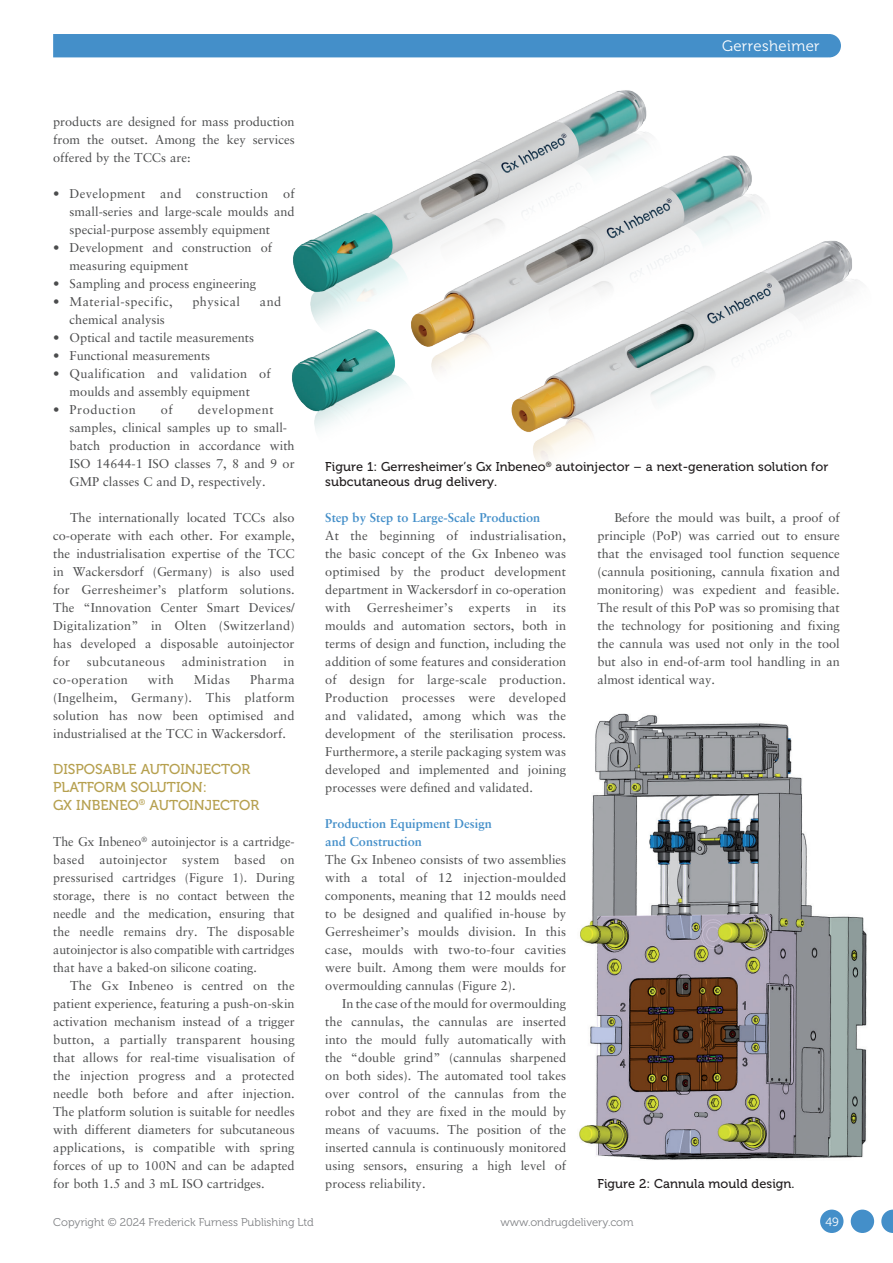
<style>
.page{position:relative;width:893px;height:1263px;background:#fff}
.page>*{position:absolute;margin:0;border:0;box-sizing:border-box;transform-origin:0 0}
.t1{font:15px "Museo 300";letter-spacing:.025em;color:#fff}
.MF_Xhead{font:14.25px/18px "Museo 500";color:#b6a04f}
.MF_body{font:12.75px/18px "Sabon LT Std";color:#4b4c4d;text-align:justify}
.MF_body_no_indent{font:12.75px/18px "Sabon LT Std";color:#4b4c4d;text-align:justify}
.MF_Captions{font:12.75px/15.3px "Museo 500";letter-spacing:.005em;color:#231f20}
.MF_subhead{font:700 12.75px/18px "Sabon LT Std";color:#448fc9}
.MF_body_no_indent-2{font:12.75px "Sabon LT Std";letter-spacing:.035em;color:#4b4c4d}
.MF_body-2{font:12.75px "Sabon LT Std";letter-spacing:.025em;color:#4b4c4d}
.MF_body-3{font:12.75px "Sabon LT Std";letter-spacing:.035em;color:#4b4c4d}
.MF_body_no_indent-3{font:12.75px "Sabon LT Std";letter-spacing:.045em;color:#4b4c4d}
.t2{font:12px "Museo 300";color:#fff}
.t3{font:11.25px "Museo 300";color:#808285}
</style>
<div class="page">
<div style="left:53px;top:34px;width:788px;height:23px;background:#448fc9"></div>
<img style="left:579px;top:713px;width:288px;height:447px">
<img style="left:292px;top:90px;width:567px;height:374px">
<svg style="left:881px;top:1209px;width:12px;height:24px"></svg>
<div style="left:851px;top:1209px;width:23px;height:24px;background:#448fc9;border-radius:50%"></div>
<div style="left:820px;top:1209px;width:23px;height:24px;background:#448fc9;border-radius:50%"></div>
<p class="MF_body" style="left:53px;top:112px;width:243px">products are designed for mass production from the outset. Among the key services offered by the TCCs are:</p>
<p class="MF_body_no_indent" style="left:70px;top:184px;width:227px;text-indent:-16px">• Development and construction of small-series and large-scale moulds and special-purpose assembly equipment</p>
<p class="MF_body_no_indent" style="left:70px;top:238px;width:204px;text-indent:-16px">• Development and construction of measuring equipment</p>
<p class="MF_body_no_indent" style="left:53px;top:274px;width:205px">• Sampling and process engineering</p>
<p class="MF_body_no_indent-2" style="left:53px;top:294px;width:121px">• Material-specific,</p>
<p class="MF_body_no_indent-2" style="left:192px;top:294px;width:49px">physical</p>
<p class="MF_body_no_indent" style="left:260px;top:292px;width:23px">and</p>
<p class="MF_body_no_indent" style="left:70px;top:310px;width:97px">chemical analysis</p>
<p class="MF_body_no_indent" style="left:53px;top:328px;width:202px">• Optical and tactile measurements</p>
<p class="MF_body_no_indent" style="left:53px;top:346px;width:159px">• Functional measurements</p>
<p class="MF_body_no_indent" style="left:53px;top:364px;width:219px;text-align:center">• Qualification and validation of moulds and assembly equipment</p>
<p class="MF_body_no_indent-3" style="left:53px;top:402px;width:84px">• Production</p>
<p class="MF_body_no_indent" style="left:161px;top:400px;width:13px">of</p>
<p class="MF_body_no_indent" style="left:70px;top:400px;width:227px;text-align:left;text-indent:128px">development samples, clinical samples up to small&shy;batch production in accordance with<br>ISO 14644-1 ISO classes 7, 8 and 9 or<br>GMP classes C and D, respectively.</p>
<p class="MF_body" style="left:53px;top:508px;width:243px;text-indent:17px">The internationally located TCCs also co-operate with each other. For example, the industrialisation expertise of the TCC in Wackersdorf (Germany) is also used for Gerresheimer’s platform solutions.<br>The “Innovation Center Smart Devices/ Digitalization” in Olten (Switzerland) has developed a disposable autoinjector for</p>
<p class="MF_body-2" style="left:87px;top:654px;width:80px">subcutaneous</p>
<p class="MF_body-2" style="left:182px;top:654px;width:87px">administration</p>
<p class="MF_body" style="left:284px;top:652px;width:12px">in</p>
<p class="MF_body-3" style="left:53px;top:672px;width:76px">co-operation</p>
<p class="MF_body" style="left:148px;top:670px;width:28px">with</p>
<p class="MF_body" style="left:194px;top:670px;width:38px">Midas</p>
<p class="MF_body" style="left:53px;top:670px;width:243px;text-indent:197px">Pharma (Ingelheim, Germany). This platform solution has now been optimised and industrialised at the TCC in Wackersdorf.</p>
<p class="MF_Xhead" style="left:53px;top:760px;width:207px">DISPOSABLE AUTOINJECTOR<br>PLATFORM SOLUTION:<br>GX INBENEO<sup>®</sup> AUTOINJECTOR</p>
<p class="MF_body_no_indent" style="left:53px;top:832px;width:243px">The Gx Inbeneo<sup>®</sup> autoinjector is a cartridge&shy;based autoinjector system based on pressurised cartridges (Figure 1). During storage, there is no contact between the needle and the medication, ensuring that the needle remains dry. The disposable autoinjector is also compatible with cartridges that have a baked-on silicone coating.</p>
<p class="MF_body" style="left:53px;top:976px;width:243px;text-indent:17px">The Gx Inbeneo is centred on the patient experience, featuring a push-on-skin activation mechanism instead of a trigger button, a partially transparent housing that allows for real-time visualisation of the injection progress and a protected needle both before and after injection.<br>The platform solution is suitable for needles with different diameters for subcutaneous applications, is compatible with spring forces of up to 100N and can be adapted for both 1.5 and 3 mL ISO cartridges.</p>
<p class="t1" style="left:722px;top:37px;width:99px">Gerresheimer</p>
<p class="MF_Captions" style="left:325px;top:459px;width:505px">Figure 1: Gerresheimer’s Gx Inbeneo<sup>®</sup> autoinjector – a next-generation solution for subcutaneous drug delivery.</p>
<p class="MF_subhead" style="left:325px;top:508px;width:217px">Step by Step to Large-Scale Production</p>
<p class="MF_body_no_indent" style="left:325px;top:526px;width:242px">At the beginning of industrialisation, the basic concept of the Gx Inbeneo was optimised by the product development department in Wackersdorf in co-operation with Gerresheimer’s experts in its moulds and automation sectors, both in terms of design and function, including the addition of some features and consideration of design for large-scale production.<br>Production processes were developed and validated, among which was the development of the sterilisation process.<br>Furthermore, a sterile packaging system was developed and implemented and joining processes were defined and validated.</p>
<p class="MF_subhead" style="left:325px;top:814px;width:168px">Production Equipment Design and Construction</p>
<p class="MF_body_no_indent" style="left:325px;top:850px;width:242px">The Gx Inbeneo consists of two assemblies with a total of 12 injection-moulded components, meaning that 12 moulds need to be designed and qualified in-house by Gerresheimer’s moulds division. In this case, moulds with two-to-four cavities were built. Among them were moulds for overmoulding cannulas (Figure 2).</p>
<p class="MF_body" style="left:325px;top:994px;width:243px;text-indent:17px">In the case of the mould for overmoulding the cannulas, the cannulas are inserted into the mould fully automatically with the “double grind” (cannulas sharpened on both sides). The automated tool takes over control of the cannulas from the robot and they are fixed in the mould by means of vacuums. The position of the inserted cannula is continuously monitored using sensors, ensuring a high level of process reliability.</p>
<p class="MF_body" style="left:597px;top:508px;width:244px;text-indent:17px">Before the mould was built, a proof of principle (PoP) was carried out to ensure that the envisaged tool function sequence (cannula positioning, cannula fixation and monitoring) was expedient and feasible.<br>The result of this PoP was so promising that the technology for positioning and fixing the cannula was used not only in the tool but also in end-of-arm tool handling in an almost identical way.</p>
<p class="MF_Captions" style="left:597px;top:1176px;width:199px">Figure 2: Cannula mould design.</p>
<p class="t3" style="left:53px;top:1216px;width:262px">Copyright © 2024 Frederick Furness Publishing Ltd</p>
<p class="t3" style="left:500px;top:1216px;width:135px">www.ondrugdelivery.com</p>
<p class="t2" style="left:825px;top:1215px;width:15px">49</p>
</div>
